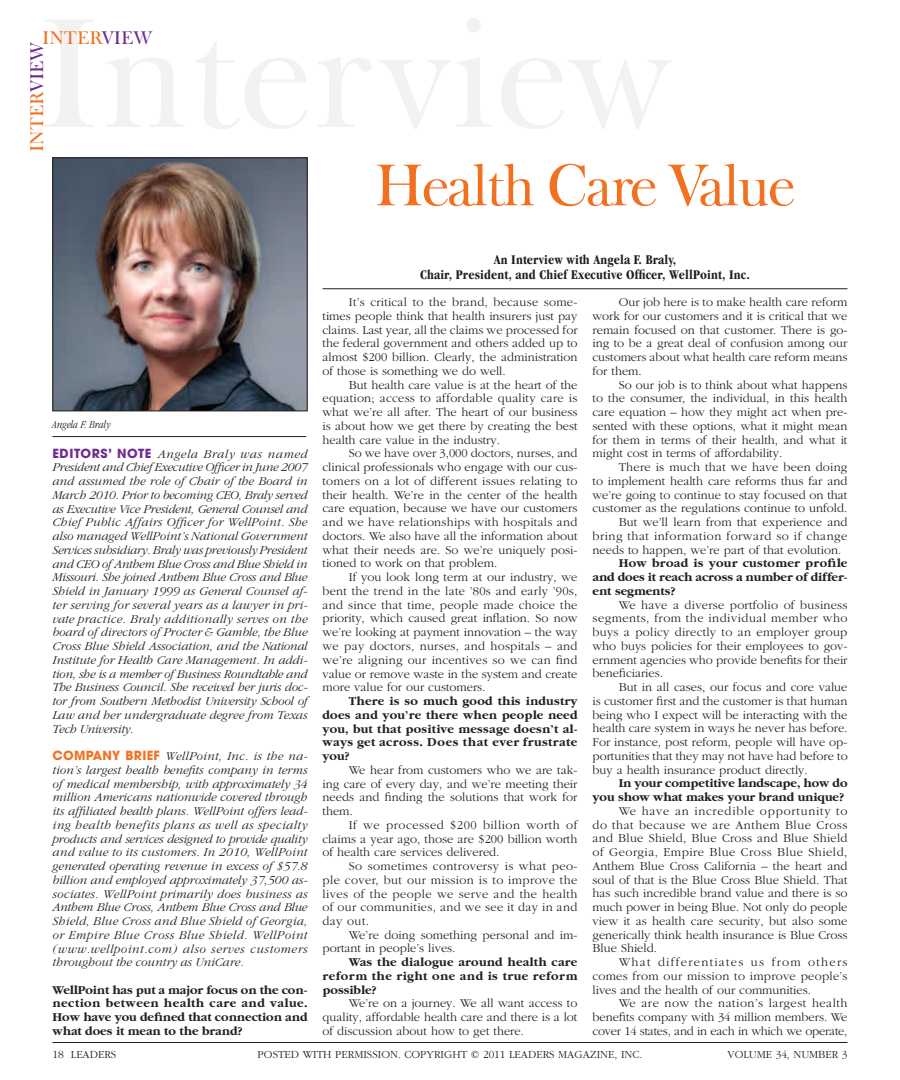
<style>
.page{position:relative;width:900px;height:1080px;background:#fff}
.page>*{position:absolute;margin:0;border:0;box-sizing:border-box;transform-origin:0 0}
.t1{font:60px "Frys Baskerville BT";letter-spacing:-.04em;color:#f37021}
.t2{font:18.75px "Frys Baskerville BT";color:#f37021}
.t3{font:700 condensed 13.75px/15px "Garamond";letter-spacing:.01em;color:#231f20;text-align:center}
.t4{font:300 12.5px/13.8px "Garamond";color:#231f20;text-align:justify}
.t5{font:italic 300 12.5px/13.8px "Garamond";color:#231f20;text-align:justify}
.t6{font:700 12.5px/13.8px "Garamond";color:#231f20;text-align:justify}
.t7{font:300 12.5px "Garamond";letter-spacing:.04em;color:#231f20}
.t8{font:300 12.5px "Garamond";letter-spacing:.02em;color:#231f20}
.t9{font:300 11.25px "Garamond";color:#231f20}
.t10{font:italic 300 condensed 11.25px "Garamond";color:#231f20}
.s1{color:#702b90}
.s2{font-family:"Avant Garde";font-weight:700;font-style:normal;color:#702b90}
.s3{font-family:"Avant Garde";font-weight:700;font-style:normal;color:#f37021}
</style>
<div class="page">
<img style="left:54px;top:160px;width:252px;height:249px">
<div style="left:52px;top:158px;width:256px;height:253px;border:1px solid #231f20"></div>
<hr style="left:52px;top:436px;width:254px;height:1px;background:#231f20">
<hr style="left:322px;top:288px;width:526px;height:1px;background:#231f20">
<hr style="left:52px;top:1042px;width:796px;height:1px;background:#231f20">
<h2 class="t2" style="left:42px;top:26px;width:112px">INTER<span class="s1">VIEW</span></h2>
<h2 class="t2" style="left:25px;top:152px;width:112px;rotate:-90deg">INTER<span class="s1">VIEW</span></h2>
<h1 class="t1" style="left:374px;top:148px;width:423px">Health Care Value</h1>
<p class="t10" style="left:53px;top:418px;width:60px">Angela F. Braly</p>
<p class="t5" style="left:52px;top:447px;width:257px"><span class="s2">EDITORS’ NOTE</span> Angela Braly was named President and Chief Executive Officer in June 2007 and assumed the role of Chair of the Board in March 2010. Prior to becoming CEO, Braly served as Executive Vice President, General Counsel and Chief Public Affairs Officer for WellPoint. She also managed WellPoint’s National Government Services subsidiary. Braly was previously President and CEO of Anthem Blue Cross and Blue Shield in Missouri. She joined Anthem Blue Cross and Blue Shield in January 1999 as General Counsel af&shy;ter serving for several years as a lawyer in pri&shy;vate practice. Braly additionally serves on the board of directors of Procter &amp; Gamble, the Blue Cross Blue Shield Association, and the National Institute for Health Care Management. In addi&shy;tion, she is a member of Business Roundtable and The Business Council. She received her juris doc&shy;tor from Southern Methodist University School of Law and her undergraduate degree from Texas Tech University.</p>
<p class="t5" style="left:52px;top:749px;width:257px"><span class="s3">COMPANY BRIEF</span> WellPoint, Inc. is the na&shy;tion’s largest health benefits company in terms of medical membership, with approximately 34 million Americans nationwide covered through its affiliated health plans. WellPoint offers lead&shy;ing health benefits plans as well as specialty products and services designed to provide quality and value to its customers. In 2010, WellPoint generated operating revenue in excess of $57.8 billion and employed approximately 37,500 as&shy;sociates. WellPoint primarily does business as Anthem Blue Cross, Anthem Blue Cross and Blue Shield, Blue Cross and Blue Shield of Georgia, or Empire Blue Cross Blue Shield. WellPoint (www.wellpoint.com) also serves customers throughout the country as UniCare.</p>
<p class="t6" style="left:52px;top:983px;width:257px">WellPoint has put a major focus on the con&shy;nection between health care and value.<br>How have you defined that connection and what does it mean to the brand?</p>
<p class="t3" style="left:420px;top:252px;width:331px">An Interview with Angela F. Braly,<br>Chair, President, and Chief Executive Officer, WellPoint, Inc.</p>
<p class="t4" style="left:322px;top:296px;width:257px;text-indent:26px">It’s critical to the brand, because some&shy;times people think that health insurers just pay claims. Last year, all the claims we processed for the federal government and others added up to almost $200 billion. Clearly, the administration of those is something we do well.</p>
<p class="t4" style="left:322px;top:378px;width:257px;text-indent:26px">But health care value is at the heart of the equation; access to affordable quality care is what we’re all after. The heart of our business is about how we get there by creating the best health care value in the industry.</p>
<p class="t4" style="left:322px;top:447px;width:257px;text-indent:26px">So we have over 3,000 doctors, nurses, and clinical professionals who engage with our cus&shy;tomers on a lot of different issues relating to their health. We’re in the center of the health care equation, because we have our customers and we have relationships with hospitals and doctors. We also have all the information about what their needs are. So we’re uniquely posi&shy;tioned to work on that problem.</p>
<p class="t4" style="left:322px;top:571px;width:257px;text-indent:26px">If you look long term at our industry, we bent the trend in the late ’80s and early ’90s, and since that time, people made choice the priority, which caused great inflation. So now we’re looking at payment innovation – the way we pay doctors, nurses, and hospitals – and we’re aligning our incentives so we can find value or remove waste in the system and create more value for our customers.</p>
<p class="t6" style="left:322px;top:694px;width:257px;text-indent:26px">There is so much good this industry does and you’re there when people need you, but that positive message doesn’t al&shy;ways get across. Does that ever frustrate you?</p>
<p class="t4" style="left:322px;top:763px;width:257px;text-indent:26px">We hear from customers who we are tak&shy;ing care of every day, and we’re meeting their needs and finding the solutions that work for them.</p>
<p class="t4" style="left:322px;top:818px;width:256px;text-indent:26px">If we processed $200 billion worth of claims a year ago, those are $200 billion worth of health care services delivered.</p>
<p class="t4" style="left:322px;top:859px;width:257px;text-indent:26px">So sometimes controversy is what peo&shy;ple cover, but our mission is to improve the lives of the people we serve and the health of our communities, and we see it day in and day out.</p>
<p class="t4" style="left:322px;top:928px;width:257px;text-indent:26px">We’re doing something personal and im&shy;portant in people’s lives.</p>
<p class="t6" style="left:322px;top:956px;width:257px;text-indent:26px">Was the dialogue around health care reform the right one and is true reform possible?</p>
<p class="t4" style="left:322px;top:997px;width:256px;text-indent:26px">We’re on a journey. We all want access to quality, affordable health care and there is a lot of discussion about how to get there.</p>
<p class="t4" style="left:593px;top:296px;width:257px;text-indent:26px">Our job here is to make health care reform work for our customers and it is critical that we remain focused on that customer. There is go&shy;ing to be a great deal of confusion among our customers about what health care reform means for them.</p>
<p class="t4" style="left:593px;top:378px;width:257px;text-indent:26px">So our job is to think about what happens to the consumer, the individual, in this health care equation – how they might act when pre&shy;sented with these options, what it might mean for them in terms of their health, and what it might cost in terms of affordability.</p>
<p class="t8" style="left:619px;top:461px;width:230px">There is much that we have been doing</p>
<p class="t4" style="left:593px;top:474px;width:256px">to implement health care reforms thus far and</p>
<p class="t4" style="left:593px;top:488px;width:256px">we’re going to continue to stay focused on that</p>
<p class="t4" style="left:593px;top:502px;width:256px">customer as the regulations continue to unfold.</p>
<p class="t4" style="left:619px;top:516px;width:230px">But we’ll learn from that experience and</p>
<p class="t7" style="left:593px;top:529px;width:257px">bring that information forward so if change</p>
<p class="t4" style="left:593px;top:543px;width:250px">needs to happen, we’re part of that evolution.</p>
<p class="t6" style="left:593px;top:557px;width:257px;text-indent:26px">How broad is your customer profile and does it reach across a number of differ&shy;ent segments?</p>
<p class="t4" style="left:593px;top:598px;width:257px;text-indent:26px">We have a diverse portfolio of business segments, from the individual member who buys a policy directly to an employer group who buys policies for their employees to gov&shy;ernment agencies who provide benefits for their beneficiaries.</p>
<p class="t4" style="left:593px;top:681px;width:257px;text-indent:26px">But in all cases, our focus and core value is customer first and the customer is that human being who I expect will be interacting with the health care system in ways he never has before.<br>For instance, post reform, people will have op&shy;portunities that they may not have had before to buy a health insurance product directly.</p>
<p class="t6" style="left:593px;top:777px;width:256px;text-align:right">In your competitive landscape, how do<br>you show what makes your brand unique?</p>
<p class="t4" style="left:593px;top:804px;width:257px;text-indent:26px">We have an incredible opportunity to do that because we are Anthem Blue Cross and Blue Shield, Blue Cross and Blue Shield of Georgia, Empire Blue Cross Blue Shield, Anthem Blue Cross California – the heart and soul of that is the Blue Cross Blue Shield. That has such incredible brand value and there is so much power in being Blue. Not only do people view it as health care security, but also some generically think health insurance is Blue Cross Blue Shield.</p>
<p class="t4" style="left:593px;top:956px;width:257px;text-indent:26px">What differentiates us from others comes from our mission to improve people’s lives and the health of our communities.</p>
<p class="t4" style="left:593px;top:997px;width:257px;text-indent:26px">We are now the nation’s largest health benefits company with 34 million members. We cover 14 states, and in each in which we operate,</p>
<p class="t9" style="left:52px;top:1048px;width:65px">18 Leaders</p>
<p class="t9" style="left:258px;top:1048px;width:386px">posted with permission. copyright © 2011 leaders magazine, inc.</p>
<p class="t9" style="left:728px;top:1048px;width:121px">volume 34, number 3</p>
</div>
